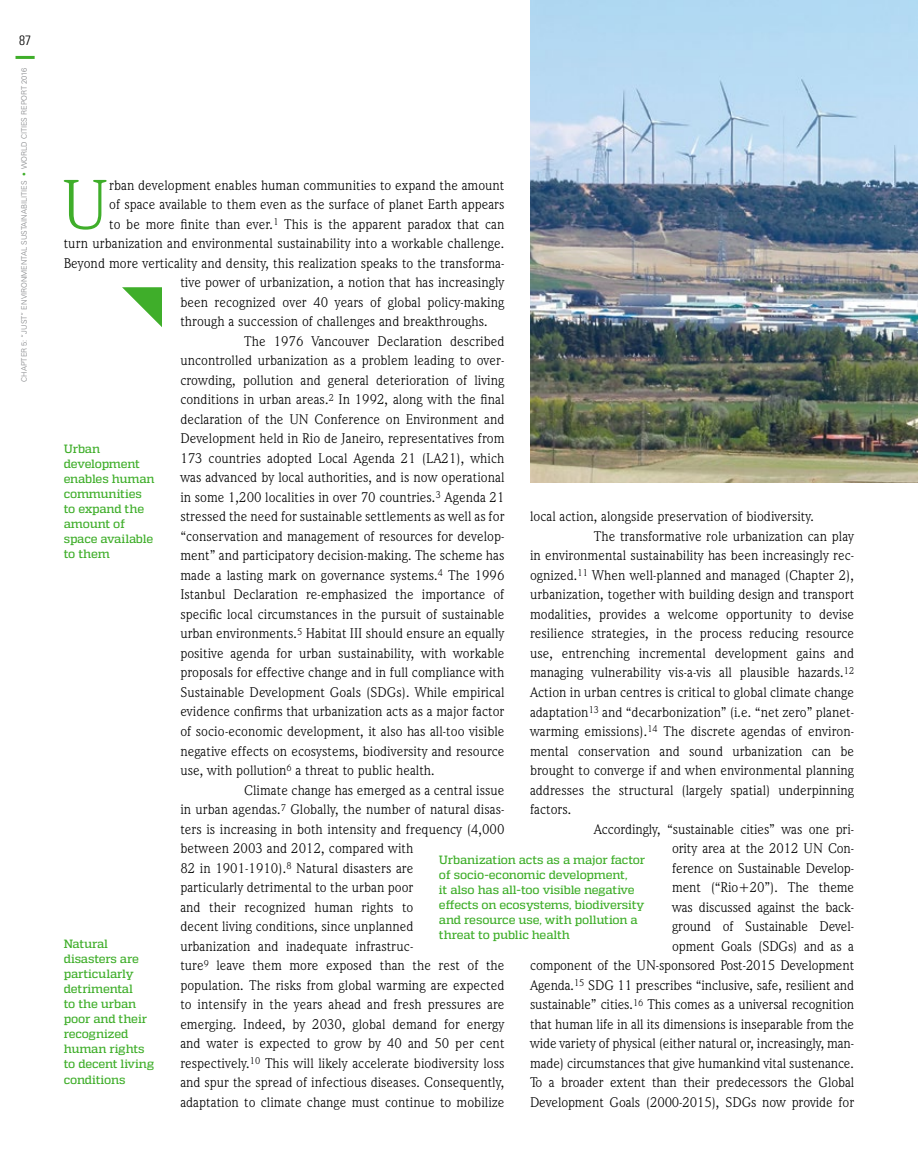
<style>
.page{position:relative;width:918px;height:1170px;background:#fff}
.page>*{position:absolute;margin:0;border:0;box-sizing:border-box;transform-origin:0 0}
.t1{font:71.25px "Weidemann IT Cby BT";color:#3fae2a}
.t2{font:14.25px/19.5px "Weidemann IT Cby BT";color:#000;text-align:right}
.t3{font:300 condensed 13.5px "Univers LT Std";color:#000}
.t4{font:500 12px/15px "Quadon";letter-spacing:-.015em;color:#3fae2a}
.t5{font:300 7.5px "Univers LT Std";color:#808285}
.s1{color:#3fae2a}
</style>
<div class="page">
<hr style="left:16px;top:56px;width:19px;height:3px;background:#3fae2a">
<img style="left:530px;top:0;width:388px;height:483px">
<svg style="left:122px;top:287px;width:40px;height:40px"></svg>
<p class="t3" style="left:19px;top:32px;width:13px">87</p>
<p class="t5" style="left:20px;top:381px;width:315px;rotate:-90deg">Chapter 5: “Just” Environmental Sustainabilities <span class="s1">•</span> WORLD CITIES REPORT 2016</p>
<h1 class="t1" style="left:61px;top:161px;width:49px">U</h1>
<p class="t2" style="left:64px;top:175px;width:442px">rban development enables human communities to expand the amount<br>of space available to them even as the surface of planet Earth appears<br>to be more finite than ever.<sup>1</sup> This is the apparent paradox that can<br>turn urbanization and environmental sustainability into a workable challenge.<br>Beyond more verticality and density, this realization speaks to the transforma-</p>
<p class="t4" style="left:64px;top:441px;width:92px">Urban development enables human communities to expand the amount of space available to them</p>
<p class="t4" style="left:64px;top:936px;width:92px">Natural disasters are particularly detrimental<br>to the urban poor and their recognized human rights to decent living conditions</p>
<p class="t2" style="left:180px;top:272px;width:326px">tive power of urbanization, a notion that has increasingly</p>
<p class="t2" style="left:180px;top:292px;width:326px">been recognized over 40 years of global policy-making</p>
<p class="t2" style="left:180px;top:311px;width:309px">through a succession of challenges and breakthroughs.</p>
<p class="t2" style="left:244px;top:331px;width:262px">The 1976 Vancouver Declaration described</p>
<p class="t2" style="left:180px;top:350px;width:326px">uncontrolled urbanization as a problem leading to over-</p>
<p class="t2" style="left:180px;top:370px;width:326px">crowding, pollution and general deterioration of living</p>
<p class="t2" style="left:180px;top:389px;width:326px">conditions in urban areas.<sup>2</sup> In 1992, along with the final</p>
<p class="t2" style="left:180px;top:409px;width:326px">declaration of the UN Conference on Environment and</p>
<p class="t2" style="left:180px;top:428px;width:326px">Development held in Rio de Janeiro, representatives from</p>
<p class="t2" style="left:180px;top:448px;width:326px">173 countries adopted Local Agenda 21 (LA21), which</p>
<p class="t2" style="left:180px;top:467px;width:326px">was advanced by local authorities, and is now operational</p>
<p class="t2" style="left:180px;top:487px;width:326px">in some 1,200 localities in over 70 countries.<sup>3</sup> Agenda 21</p>
<p class="t2" style="left:180px;top:506px;width:326px">stressed the need for sustainable settlements as well as for</p>
<p class="t2" style="left:180px;top:526px;width:326px">“conservation and management of resources for develop-</p>
<p class="t2" style="left:180px;top:545px;width:326px">ment” and participatory decision-making. The scheme has</p>
<p class="t2" style="left:180px;top:565px;width:326px">made a lasting mark on governance systems.<sup>4</sup> The 1996</p>
<p class="t2" style="left:180px;top:584px;width:326px">Istanbul Declaration re-emphasized the importance of</p>
<p class="t2" style="left:180px;top:604px;width:326px">specific local circumstances in the pursuit of sustainable</p>
<p class="t2" style="left:180px;top:623px;width:326px">urban environments.<sup>5</sup> Habitat III should ensure an equally</p>
<p class="t2" style="left:180px;top:643px;width:326px">positive agenda for urban sustainability, with workable</p>
<p class="t2" style="left:180px;top:662px;width:326px">proposals for effective change and in full compliance with</p>
<p class="t2" style="left:180px;top:682px;width:326px">Sustainable Development Goals (SDGs). While empirical</p>
<p class="t2" style="left:180px;top:701px;width:326px">evidence confirms that urbanization acts as a major factor</p>
<p class="t2" style="left:180px;top:721px;width:326px">of socio-economic development, it also has all-too visible</p>
<p class="t2" style="left:180px;top:740px;width:326px">negative effects on ecosystems, biodiversity and resource</p>
<p class="t2" style="left:180px;top:760px;width:256px">use, with pollution<sup>6</sup> a threat to public health.</p>
<p class="t2" style="left:244px;top:779px;width:262px">Climate change has emerged as a central issue</p>
<p class="t2" style="left:180px;top:799px;width:326px">in urban agendas.<sup>7</sup> Globally, the number of natural disas-</p>
<p class="t2" style="left:180px;top:818px;width:326px">ters is increasing in both intensity and frequency (4,000</p>
<p class="t2" style="left:180px;top:838px;width:235px">between 2003 and 2012, compared with</p>
<p class="t2" style="left:180px;top:857px;width:235px">82 in 1901-1910).<sup>8</sup> Natural disasters are</p>
<p class="t2" style="left:180px;top:877px;width:235px">particularly detrimental to the urban poor</p>
<p class="t2" style="left:180px;top:896px;width:235px">and their recognized human rights to</p>
<p class="t2" style="left:180px;top:916px;width:235px">decent living conditions, since unplanned</p>
<p class="t2" style="left:180px;top:935px;width:235px">urbanization and inadequate infrastruc-</p>
<p class="t2" style="left:180px;top:955px;width:326px">ture<sup>9</sup> leave them more exposed than the rest of the</p>
<p class="t2" style="left:180px;top:974px;width:326px">population. The risks from global warming are expected</p>
<p class="t2" style="left:180px;top:994px;width:326px">to intensify in the years ahead and fresh pressures are</p>
<p class="t2" style="left:180px;top:1013px;width:326px">emerging. Indeed, by 2030, global demand for energy</p>
<p class="t2" style="left:180px;top:1033px;width:326px">and water is expected to grow by 40 and 50 per cent</p>
<p class="t2" style="left:180px;top:1052px;width:326px">respectively.<sup>10</sup> This will likely accelerate biodiversity loss</p>
<p class="t2" style="left:180px;top:1072px;width:326px">and spur the spread of infectious diseases. Consequently,</p>
<p class="t2" style="left:180px;top:1091px;width:326px">adaptation to climate change must continue to mobilize</p>
<p class="t2" style="left:530px;top:506px;width:286px">local action, alongside preservation of biodiversity.</p>
<p class="t2" style="left:594px;top:526px;width:262px">The transformative role urbanization can play</p>
<p class="t2" style="left:530px;top:545px;width:326px">in environmental sustainability has been increasingly rec-</p>
<p class="t2" style="left:530px;top:565px;width:326px">ognized.<sup>11</sup> When well-planned and managed (Chapter 2),</p>
<p class="t2" style="left:530px;top:584px;width:326px">urbanization, together with building design and transport</p>
<p class="t2" style="left:530px;top:604px;width:326px">modalities, provides a welcome opportunity to devise</p>
<p class="t2" style="left:530px;top:623px;width:326px">resilience strategies, in the process reducing resource</p>
<p class="t2" style="left:530px;top:643px;width:326px">use, entrenching incremental development gains and</p>
<p class="t2" style="left:530px;top:662px;width:326px">managing vulnerability vis-a-vis all plausible hazards.<sup>12</sup></p>
<p class="t2" style="left:530px;top:682px;width:326px">Action in urban centres is critical to global climate change</p>
<p class="t2" style="left:530px;top:701px;width:326px">adaptation<sup>13</sup> and “decarbonization” (i.e. “net zero” planet-</p>
<p class="t2" style="left:530px;top:721px;width:326px">warming emissions).<sup>14</sup> The discrete agendas of environ-</p>
<p class="t2" style="left:530px;top:740px;width:326px">mental conservation and sound urbanization can be</p>
<p class="t2" style="left:530px;top:760px;width:326px">brought to converge if and when environmental planning</p>
<p class="t2" style="left:530px;top:779px;width:326px">addresses the structural (largely spatial) underpinning</p>
<p class="t2" style="left:530px;top:799px;width:43px">factors.</p>
<p class="t2" style="left:594px;top:818px;width:262px">Accordingly, “sustainable cities” was one pri-</p>
<p class="t2" style="left:672px;top:838px;width:184px">ority area at the 2012 UN Con-</p>
<p class="t2" style="left:672px;top:857px;width:184px">ference on Sustainable Develop-</p>
<p class="t2" style="left:672px;top:877px;width:184px">ment (“Rio+20”). The theme</p>
<p class="t2" style="left:672px;top:896px;width:184px">was discussed against the back-</p>
<p class="t2" style="left:672px;top:916px;width:184px">ground of Sustainable Devel-</p>
<p class="t2" style="left:672px;top:935px;width:184px">opment Goals (SDGs) and as a</p>
<p class="t2" style="left:530px;top:955px;width:326px">component of the UN-sponsored Post-2015 Development</p>
<p class="t2" style="left:530px;top:974px;width:68px">Agenda.<sup>15</sup> SDG</p>
<p class="t4" style="left:439px;top:851px;width:208px">Urbanization acts as a major factor of socio-economic development,<br>it also has all-too visible negative effects on ecosystems, biodiversity and resource use, with pollution a threat to public health</p>
<p class="t2" style="left:530px;top:974px;width:326px;text-align:justify;text-indent:88px">11 prescribes “inclusive, safe, resilient and sustainable” cities.<sup>16</sup> This comes as a universal recognition that human life in all its dimensions is inseparable from the wide variety of physical (either natural or, increasingly, man&shy;made) circumstances that give humankind vital sustenance.<br>To a broader extent than their predecessors the Global Development Goals (2000-2015), SDGs now provide for</p>
</div>
